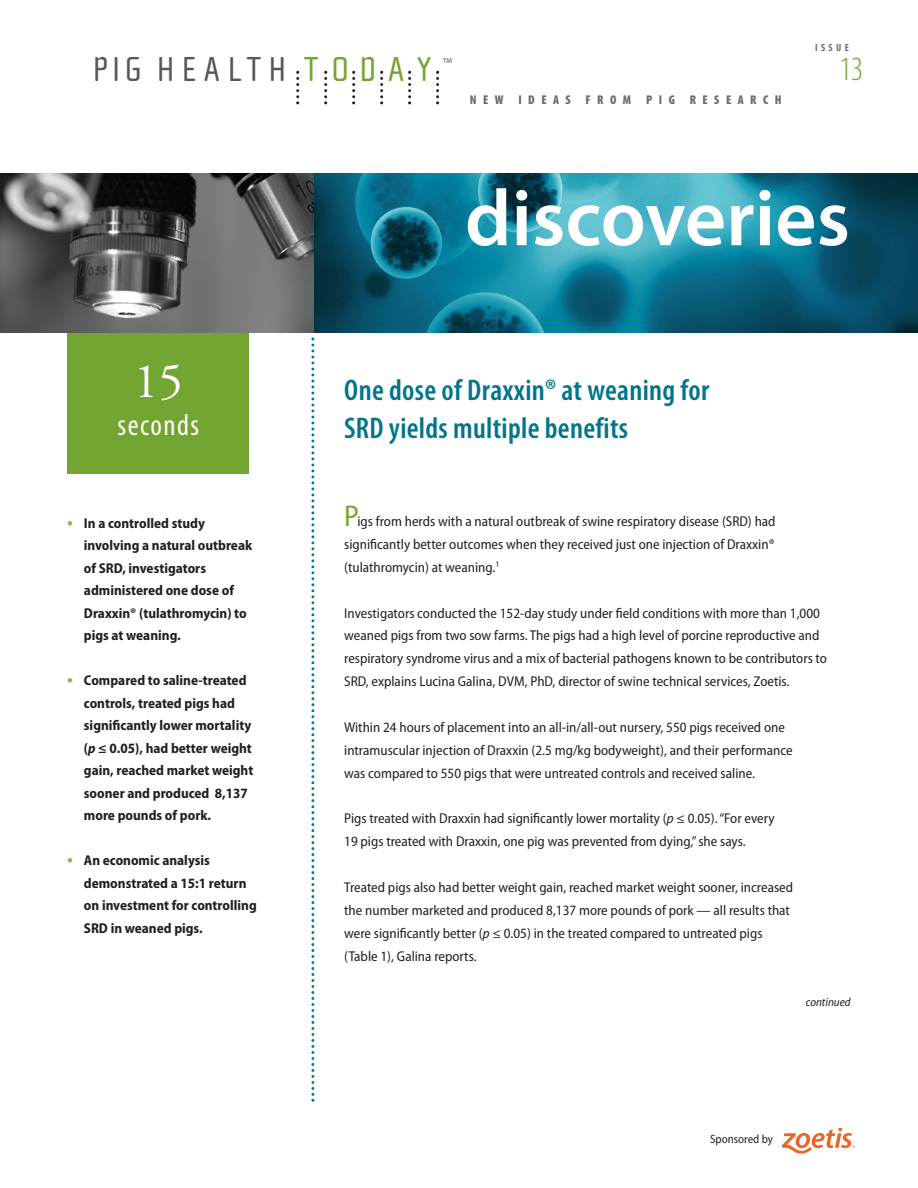
<style>
.page{position:relative;width:918px;height:1188px;background:#fff}
.page>*{position:absolute;margin:0;border:0;box-sizing:border-box;transform-origin:0 0}
.t1{font:600 80.1px "Myriad Pro";color:#fff}
.t2{font:49.5px "Adobe Garamond";color:#fff}
.t3{font:35.55px "Cholla Sans";letter-spacing:.205em;color:#57585a}
.t4{font:300 condensed 33.9px "Myriad Pro";color:#73a532}
.t5{font:600 condensed 30px/37.5px "Myriad Pro";letter-spacing:.01em;color:#00758c}
.t6{font:condensed 30px "Myriad Pro";letter-spacing:.05em;color:#fff}
.t7{font:italic 700 semi-condensed 18px "Myriad Pro";color:#8bb354}
.t8{font:semi-condensed 17.4px "Myriad Pro";color:#808285}
.t9{font:semi-condensed 14.25px/22.8px "Myriad Pro";color:#231f20}
.t10{font:700 semi-condensed 14.25px/22.5px "Myriad Pro";color:#231f20}
.t11{font:900 condensed 12.75px "Myriad Pro";letter-spacing:.51em;color:#6c6d70}
.t12{font:semi-condensed 12px "Myriad Pro";color:#231f20}
.t13{font:italic semi-condensed 12px "Myriad Pro";color:#231f20}
.t14{font:700 condensed 10.5px "Myriad Pro";letter-spacing:.32em;color:#6c6d70}
.s1{color:#73a532}
.s2{font-style:italic}
.s3{font-size:30px;color:#73a532}
</style>
<div class="page">
<div style="left:68px;top:331px;width:181px;height:143px;background:#73a532"></div>
<svg style="left:324px;top:71px;width:3px;height:33px"></svg>
<svg style="left:352px;top:71px;width:3px;height:33px"></svg>
<svg style="left:380px;top:71px;width:3px;height:33px"></svg>
<svg style="left:408px;top:71px;width:3px;height:33px"></svg>
<svg style="left:436px;top:71px;width:3px;height:33px"></svg>
<svg style="left:296px;top:71px;width:3px;height:33px"></svg>
<img style="left:313px;top:174px;width:605px;height:159px">
<img style="left:0;top:174px;width:313px;height:159px">
<svg style="left:311px;top:338px;width:3px;height:764px"></svg>
<svg style="left:782px;top:1129px;width:72px;height:25px"></svg>
<h3 class="t3" style="left:93px;top:48px;width:341px">PIG HEALTH <span class="s1">T ODAY</span></h3>
<p class="t8" style="left:442px;top:58px;width:12px">™</p>
<p class="t11" style="left:470px;top:95px;width:313px">NEW IDEAS FROM PIG RESEARCH</p>
<p class="t14" style="left:815px;top:44px;width:35px">ISSUE</p>
<h3 class="t4" style="left:839px;top:57px;width:26px">13</h3>
<h1 class="t1" style="left:465px;top:188px;width:386px">discoveries</h1>
<h2 class="t2" style="left:134px;top:362px;width:51px">15</h2>
<h3 class="t6" style="left:118px;top:414px;width:83px">seconds</h3>
<p class="t7" style="left:67px;top:515px;width:7px">•</p>
<p class="t7" style="left:67px;top:672px;width:7px">•</p>
<p class="t7" style="left:67px;top:852px;width:7px">•</p>
<p class="t10" style="left:84px;top:513px;width:170px">In a controlled study involving a natural outbreak of SRD, investigators administered one dose of<br>Draxxin® (tulathromycin) to pigs at weaning.</p>
<p class="t10" style="left:84px;top:670px;width:171px">Compared to saline-treated controls, treated pigs had significantly lower mortality (<span class="s2">p</span> ≤ 0.05), had better weight gain, reached market weight sooner and produced 8,137 more pounds of pork.</p>
<p class="t10" style="left:84px;top:850px;width:174px">An economic analysis demonstrated a 15:1 return on investment for controlling<br>SRD in weaned pigs.</p>
<h3 class="t5" style="left:344px;top:374px;width:367px">One dose of Draxxin® at weaning for<br>SRD yields multiple benefits</h3>
<p class="t9" style="left:344px;top:511px;width:433px;text-align:justify"><span class="s3">P</span>igs from herds with a natural outbreak of swine respiratory disease (SRD) had significantly better outcomes when they received just one injection of Draxxin® (tulathromycin) at weaning.<sup>1</sup></p>
<p class="t9" style="left:344px;top:603px;width:484px">Investigators conducted the 152-day study under field conditions with more than 1,000 weaned pigs from two sow farms. The pigs had a high level of porcine reproductive and respiratory syndrome virus and a mix of bacterial pathogens known to be contributors to SRD, explains Lucina Galina, DVM, PhD, director of swine technical services, Zoetis.</p>
<p class="t9" style="left:344px;top:717px;width:450px">Within 24 hours of placement into an all-in/all-out nursery, 550 pigs received one intramuscular injection of Draxxin (2.5 mg/kg bodyweight), and their performance was compared to 550 pigs that were untreated controls and received saline.</p>
<p class="t9" style="left:344px;top:808px;width:432px">Pigs treated with Draxxin had significantly lower mortality (<span class="s2">p</span> ≤ 0.05).“For every<br>19 pigs treated with Draxxin, one pig was prevented from dying,”she says.</p>
<p class="t9" style="left:344px;top:877px;width:450px">Treated pigs also had better weight gain, reached market weight sooner, increased the number marketed and produced 8,137 more pounds of pork — all results that were significantly better (<span class="s2">p</span> ≤ 0.05) in the treated compared to untreated pigs (Table 1), Galina reports.</p>
<p class="t13" style="left:806px;top:998px;width:46px">continued</p>
<p class="t12" style="left:710px;top:1135px;width:64px">Sponsored by</p>
</div>
